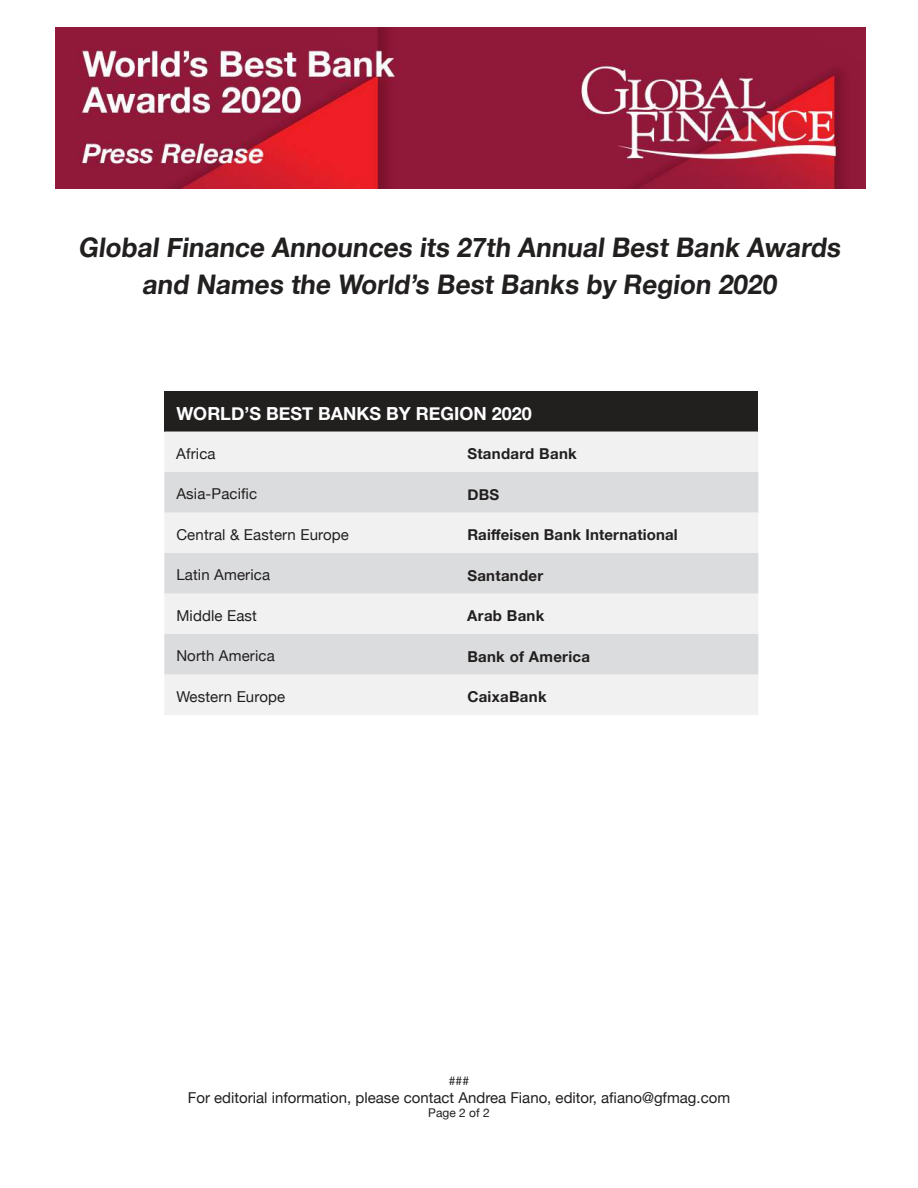
<style>
.page{position:relative;width:918px;height:1188px;background:#fff}
.page>*{position:absolute;margin:0;border:0;box-sizing:border-box;transform-origin:0 0}
.t1{font:700 27px/37.8px "Helvetica Neue";color:#221f1f;text-align:center}
.t2{font:700 18px "Helvetica Neue";color:#fff}
.t3{font:15px "Helvetica Neue";letter-spacing:.01em;color:#221f1f}
.t4{font:700 15px "Helvetica Neue";letter-spacing:.02em;color:#221f1f}
.t5{font:12px "Helvetica Neue";color:#221f1f}
</style>
<div class="page">
<div style="left:164px;top:391px;width:594px;height:41px;background:#221f1f"></div>
<div style="left:165px;top:432px;width:593px;height:283px;background:#f1f1f2"></div>
<svg style="left:164px;top:472px;width:594px;height:203px;fill:#dbdcde"></svg>
<img style="left:56px;top:27px;width:810px;height:162px">
<h1 class="t1" style="left:78px;top:231px;width:767px">Global Finance Announces its 27th Annual Best Bank Awards and Names the World’s Best Banks by Region 2020</h1>
<p class="t2" style="left:176px;top:407px;width:357px">WORLD’S BEST BANKS BY REGION 2020</p>
<p class="t3" style="left:176px;top:448px;width:41px">Africa</p>
<p class="t4" style="left:467px;top:448px;width:111px">Standard Bank</p>
<p class="t3" style="left:176px;top:483px;width:82px">Asia-Paci昀椀c</p>
<p class="t4" style="left:467px;top:489px;width:34px">DBS</p>
<p class="t3" style="left:176px;top:524px;width:174px">Central &amp; Eastern Europe</p>
<p class="t4" style="left:467px;top:523px;width:212px">Rai昀昀eisen Bank International</p>
<p class="t3" style="left:176px;top:564px;width:95px">Latin America</p>
<p class="t4" style="left:467px;top:570px;width:78px">Santander</p>
<p class="t3" style="left:176px;top:610px;width:82px">Middle East</p>
<p class="t4" style="left:467px;top:610px;width:79px">Arab Bank</p>
<p class="t3" style="left:176px;top:645px;width:100px">North America</p>
<p class="t4" style="left:467px;top:651px;width:124px">Bank of America</p>
<p class="t3" style="left:176px;top:691px;width:110px">Western Europe</p>
<p class="t4" style="left:467px;top:691px;width:81px">CaixaBank</p>
<p class="t5" style="left:449px;top:1076px;width:22px">###</p>
<p class="t3" style="left:188px;top:1087px;width:544px">For editorial information, please contact Andrea Fiano, editor, a昀椀ano@gfmag.com</p>
<p class="t5" style="left:428px;top:1104px;width:63px">Page 2 of 2</p>
</div>
